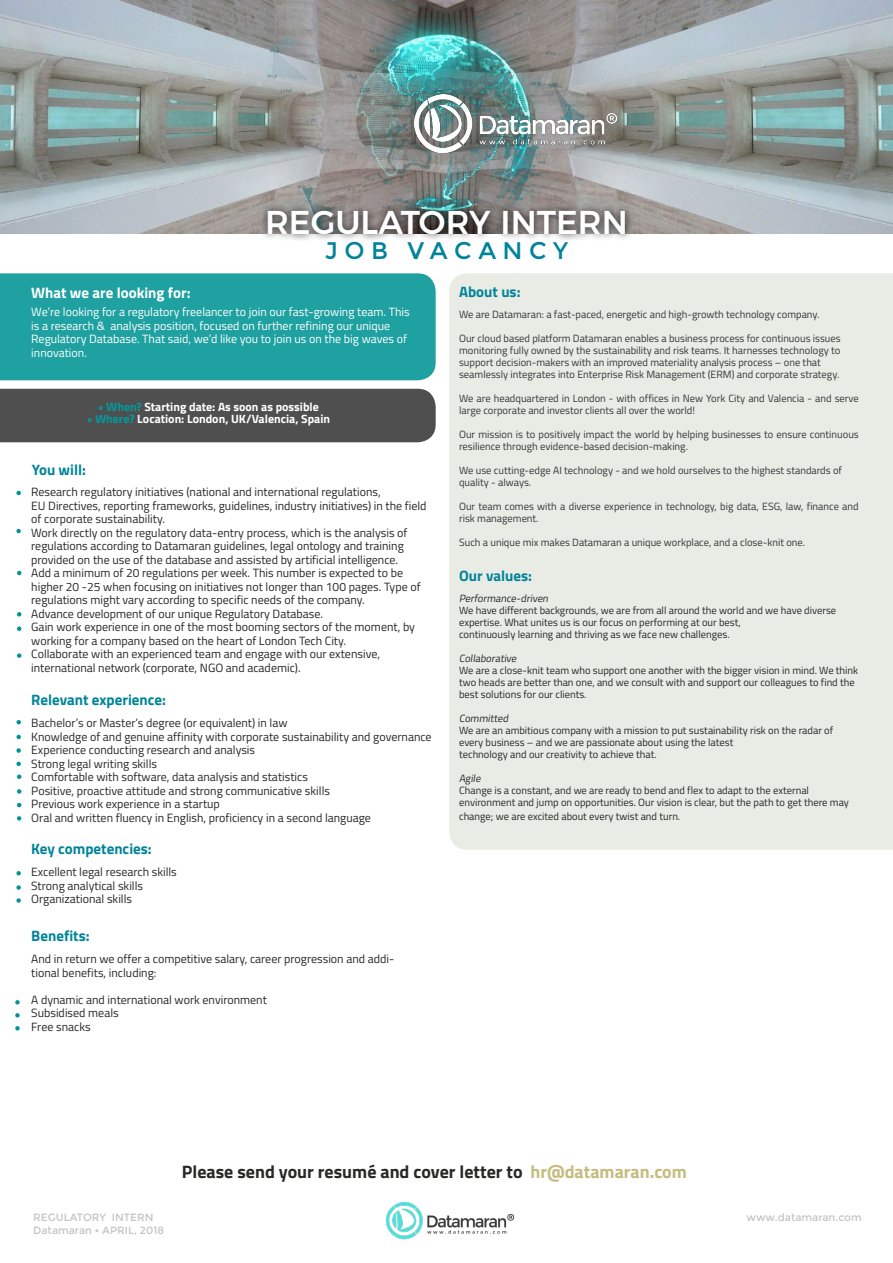
<style>
.page{position:relative;width:893px;height:1263px;background:#fff}
.page>*{position:absolute;margin:0;border:0;box-sizing:border-box;transform-origin:0 0}
.t1{font:500 33px "Montserrat";color:#fff}
.t2{font:24px "Montserrat";letter-spacing:.27em;color:#00849a}
.t3{font:700 18px "Titillium Web";color:#282827}
.t4{font:700 15px "Titillium Web";color:#00849a}
.t5{font:700 15px "Titillium Web";color:#fff}
.t6{font:12px/13.5px "Titillium Web";color:#282827}
.t7{font:12px/13.5px "Titillium Web";color:#fff}
.t8{font:700 12px "Titillium Web";color:#fff}
.t9{font:10.5px/12px "Titillium Web";color:#373737}
.t10{font:10.5px/12px "Titillium Web";color:#282827}
.t11{font:10.5px/12.6px "Montserrat";color:#c4c4c4}
.s1{color:#009b9f}
.s2{color:#c5bc7f}
</style>
<div class="page">
<img style="left:0;top:0;width:893px;height:233px">
<img style="left:387px;top:1202px;width:126px;height:38px">
<img style="left:415px;top:94px;width:202px;height:78px">
<div style="left:0;top:389px;width:436px;height:53px;background:#4f4f4f"></div>
<div style="left:449px;top:273px;width:444px;height:577px;background:#e9ece5"></div>
<div style="left:0;top:273px;width:436px;height:107px;background:#1fa1a1"></div>
<div style="left:260px;top:203px;width:373px;height:39px;background:#000;opacity:.75"></div>
<div style="left:15px;top:897px;width:7px;height:7px;border:2px solid #fff;border-radius:50%"></div>
<div style="left:15px;top:869px;width:7px;height:8px;border:2px solid #fff;border-radius:50%"></div>
<div style="left:15px;top:884px;width:7px;height:7px;border:2px solid #fff;border-radius:50%"></div>
<div style="left:14px;top:1011px;width:7px;height:8px;border:2px solid #fff;border-radius:50%"></div>
<div style="left:14px;top:998px;width:7px;height:8px;border:2px solid #fff;border-radius:50%"></div>
<div style="left:14px;top:1024px;width:7px;height:8px;border:2px solid #fff;border-radius:50%"></div>
<div style="left:15px;top:489px;width:7px;height:8px;border:2px solid #fff;border-radius:50%"></div>
<div style="left:16px;top:625px;width:7px;height:7px;border:2px solid #fff;border-radius:50%"></div>
<div style="left:16px;top:611px;width:7px;height:7px;border:2px solid #fff;border-radius:50%"></div>
<div style="left:16px;top:652px;width:7px;height:7px;border:2px solid #fff;border-radius:50%"></div>
<div style="left:15px;top:718px;width:7px;height:8px;border:2px solid #fff;border-radius:50%"></div>
<div style="left:15px;top:733px;width:7px;height:8px;border:2px solid #fff;border-radius:50%"></div>
<div style="left:15px;top:747px;width:7px;height:7px;border:2px solid #fff;border-radius:50%"></div>
<div style="left:15px;top:760px;width:7px;height:7px;border:2px solid #fff;border-radius:50%"></div>
<div style="left:15px;top:527px;width:7px;height:8px;border:2px solid #fff;border-radius:50%"></div>
<div style="left:16px;top:773px;width:7px;height:7px;border:2px solid #fff;border-radius:50%"></div>
<div style="left:16px;top:788px;width:7px;height:7px;border:2px solid #fff;border-radius:50%"></div>
<div style="left:15px;top:801px;width:8px;height:8px;border:2px solid #fff;border-radius:50%"></div>
<div style="left:15px;top:815px;width:8px;height:7px;border:2px solid #fff;border-radius:50%"></div>
<div style="left:16px;top:569px;width:7px;height:8px;border:2px solid #fff;border-radius:50%"></div>
<h1 class="t1" style="left:265px;top:196px;width:364px">REGULATORY INTERN</h1>
<h2 class="t2" style="left:325px;top:236px;width:245px">JOB VACANCY</h2>
<p class="t5" style="left:31px;top:281px;width:161px">What we are looking for:</p>
<p class="t4" style="left:459px;top:280px;width:63px">About us:</p>
<p class="t7" style="left:31px;top:305px;width:380px">We’re looking for a regulatory freelancer to join our fast-growing team. This is a research &amp; analysis position, focused on further refining our unique Regulatory Database. That said, we’d like you to join us on the big waves of innovation.</p>
<p class="t8" style="left:98px;top:397px;width:222px"><span class="s1">• When?</span> Starting date: As soon as possible</p>
<p class="t8" style="left:87px;top:409px;width:245px"><span class="s1">• Where?</span> Location: London, UK/Valencia, Spain</p>
<p class="t4" style="left:32px;top:458px;width:56px">You will:</p>
<p class="t6" style="left:31px;top:484px;width:397px">Research regulatory initiatives (national and international regulations,<br>EU Directives, reporting frameworks, guidelines, industry initiatives) in the field of corporate sustainability.<br>Work directly on the regulatory data-entry process, which is the analysis of regulations according to Datamaran guidelines, legal ontology and training provided on the use of the database and assisted by artificial intelligence.<br>Add a minimum of 20 regulations per week. This number is expected to be higher 20 -25 when focusing on initiatives not longer than 100 pages. Type of regulations might vary according to specific needs of the company.<br>Advance development of our unique Regulatory Database.<br>Gain work experience in one of the most booming sectors of the moment, by working for a company based on the heart of London Tech City.<br>Collaborate with an experienced team and engage with our extensive, international network (corporate, NGO and academic).</p>
<p class="t4" style="left:31px;top:688px;width:136px">Relevant experience:</p>
<p class="t6" style="left:31px;top:716px;width:402px">Bachelor’s or Master’s degree (or equivalent) in law<br>Knowledge of and genuine affinity with corporate sustainability and governance Experience conducting research and analysis<br>Strong legal writing skills<br>Comfortable with software, data analysis and statistics<br>Positive, proactive attitude and strong communicative skills<br>Previous work experience in a startup<br>Oral and written fluency in English, proficiency in a second language</p>
<p class="t4" style="left:31px;top:837px;width:122px">Key competencies:</p>
<p class="t6" style="left:31px;top:865px;width:147px">Excellent legal research skills<br>Strong analytical skills<br>Organizational skills</p>
<p class="t4" style="left:31px;top:924px;width:60px">Benefits:</p>
<p class="t6" style="left:31px;top:952px;width:365px">And in return we offer a competitive salary, career progression and addi&shy;tional benefits, including:</p>
<p class="t6" style="left:31px;top:992px;width:237px">A dynamic and international work environment<br>Subsidised meals<br>Free snacks</p>
<p class="t9" style="left:459px;top:308px;width:362px">We are Datamaran: a fast-paced, energetic and high-growth technology company.</p>
<p class="t9" style="left:459px;top:332px;width:383px">Our cloud based platform Datamaran enables a business process for continuous issues monitoring fully owned by the sustainability and risk teams. It harnesses technology to support decision-makers with an improved materiality analysis process – one that seamlessly integrates into Enterprise Risk Management (ERM) and corporate strategy.</p>
<p class="t9" style="left:459px;top:392px;width:401px">We are headquartered in London - with offices in New York City and Valencia - and serve large corporate and investor clients all over the world!</p>
<p class="t9" style="left:459px;top:428px;width:401px">Our mission is to positively impact the world by helping businesses to ensure continuous resilience through evidence-based decision-making.</p>
<p class="t9" style="left:459px;top:464px;width:384px">We use cutting-edge AI technology - and we hold ourselves to the highest standards of quality - always.</p>
<p class="t9" style="left:459px;top:500px;width:401px">Our team comes with a diverse experience in technology, big data, ESG, law, finance and risk management.</p>
<p class="t9" style="left:459px;top:536px;width:348px">Such a unique mix makes Datamaran a unique workplace, and a close-knit one.</p>
<p class="t4" style="left:459px;top:565px;width:74px">Our values:</p>
<p class="t10" style="left:459px;top:592px;width:379px">Performance-driven<br>We have different backgrounds, we are from all around the world and we have diverse expertise. What unites us is our focus on performing at our best,<br>continuously learning and thriving as we face new challenges.</p>
<p class="t10" style="left:459px;top:652px;width:401px">Collaborative<br>We are a close-knit team who support one another with the bigger vision in mind. We think two heads are better than one, and we consult with and support our colleagues to find the best solutions for our clients.</p>
<p class="t10" style="left:459px;top:712px;width:376px">Committed<br>We are an ambitious company with a mission to put sustainability risk on the radar of every business – and we are passionate about using the latest<br>technology and our creativity to achieve that.</p>
<p class="t10" style="left:459px;top:772px;width:391px">Agile<br>Change is a constant, and we are ready to bend and flex to adapt to the external environment and jump on opportunities. Our vision is clear, but the path to get there may</p>
<p class="t10" style="left:459px;top:809px;width:223px">change; we are excited about every twist and turn.</p>
<h3 class="t3" style="left:182px;top:1158px;width:507px">Please send your resumé and cover letter to <span class="s2">hr@datamaran.com</span></h3>
<p class="t11" style="left:33px;top:1211px;width:132px">REGULATORY INTERN<br>Datamaran • APRIL, 2018</p>
<p class="t11" style="left:746px;top:1211px;width:117px">www.datamaran.com</p>
</div>
